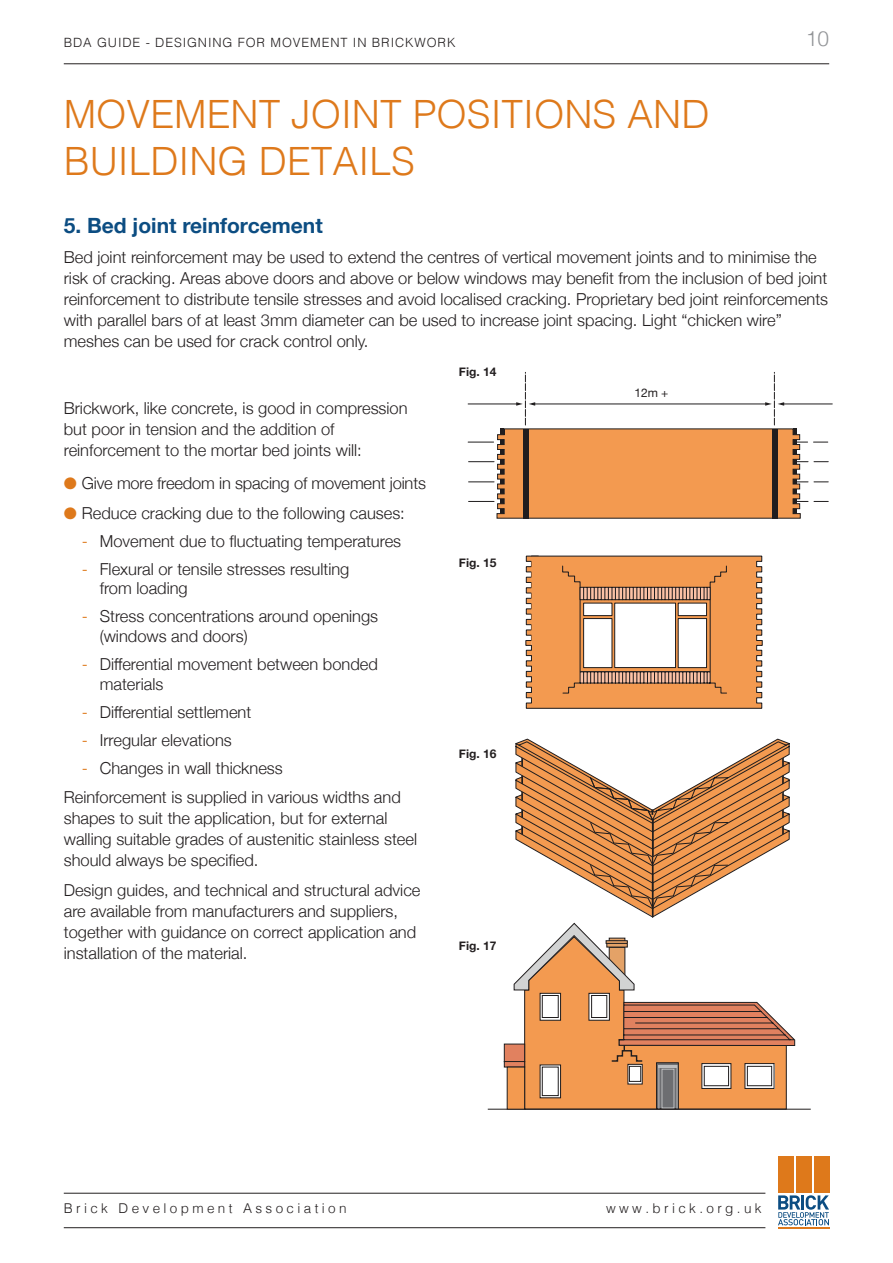
<style>
.page{position:relative;width:893px;height:1263px;background:#fff}
.page>*{position:absolute;margin:0;border:0;box-sizing:border-box;transform-origin:0 0}
.SEB_BIG_HEADER{font:300 39px/46.8px "Helvetica";color:#de791b}
.SEB_B_Sub_Heading{font:700 21px "Helvetica Neue";color:#0c4d82}
.t1{font:300 21px "Helvetica";color:#939598}
.SEB_Body_Copy{font:300 16.5px/21px "Helvetica Neue";color:#231f20}
.t2{font:300 13.5px "Helvetica";letter-spacing:.25em;color:#231f20}
.t3{font:300 12.75px "Helvetica";letter-spacing:.07em;color:#231f20}
.SEB_Body_Copy-2{font:700 12px "Helvetica Neue";color:#231f20}
.movement_Annotation{font:12px "Helvetica Neue";color:#231f20}
.s1{color:#de791b}
</style>
<div class="page">
<hr style="left:64px;top:63px;width:765px;height:1px;background:#231f20">
<hr style="left:64px;top:1227px;width:701px;height:1px;background:#231f20">
<div style="left:814px;top:1156px;width:15px;height:37px;background:#de791b"></div>
<div style="left:796px;top:1156px;width:15px;height:37px;background:#de791b"></div>
<div style="left:778px;top:1156px;width:15px;height:37px;background:#de791b"></div>
<svg style="left:778px;top:1195px;width:51px;height:30px"></svg>
<hr style="left:778px;top:1227px;width:51px;height:2px;background:#de791b">
<hr style="left:64px;top:1193px;width:701px;height:1px;background:#231f20">
<hr style="left:783px;top:403px;width:49px;height:1px;background:#201d1e">
<svg style="left:468px;top:372px;width:360px;height:147px"></svg>
<div style="left:523px;top:429px;width:6px;height:89px;background:#201d1e"></div>
<div style="left:772px;top:429px;width:6px;height:89px;background:#201d1e"></div>
<svg style="left:525px;top:555px;width:238px;height:154px"></svg>
<svg style="left:488px;top:738px;width:323px;height:371px"></svg>
<p class="t3" style="left:64px;top:32px;width:393px">BDA GUIDE - DESIGNING FOR MOVEMENT IN BRICKWORK</p>
<p class="SEB_BIG_HEADER" style="left:64px;top:88px;width:647px">MOVEMENT JOINT POSITIONS AND<br>BUILDING DETAILS</p>
<p class="t1" style="left:806px;top:20px;width:25px">10</p>
<p class="SEB_B_Sub_Heading" style="left:64px;top:209px;width:260px">5. Bed joint reinforcement</p>
<p class="SEB_Body_Copy" style="left:64px;top:245px;width:766px">Bed joint reinforcement may be used to extend the centres of vertical movement joints and to minimise the risk of cracking. Areas above doors and above or below windows may benefit from the inclusion of bed joint reinforcement to distribute tensile stresses and avoid localised cracking. Proprietary bed joint reinforcements with parallel bars of at least 3mm diameter can be used to increase joint spacing. Light “chicken wire” meshes can be used for crack control only.</p>
<p class="SEB_Body_Copy" style="left:64px;top:396px;width:345px">Brickwork, like concrete, is good in compression but poor in tension and the addition of reinforcement to the mortar bed joints will:</p>
<p class="SEB_Body_Copy" style="left:64px;top:472px;width:364px"><span class="s1">●</span> Give more freedom in spacing of movement joints</p>
<p class="SEB_Body_Copy" style="left:64px;top:502px;width:343px"><span class="s1">●</span> Reduce cracking due to the following causes:</p>
<p class="SEB_Body_Copy" style="left:82px;top:530px;width:321px"><span class="s1">-</span> Movement due to fluctuating temperatures</p>
<p class="SEB_Body_Copy" style="left:100px;top:558px;width:251px;line-height:19.5px;text-indent:-18px"><span class="s1">-</span> Flexural or tensile stresses resulting from loading</p>
<p class="SEB_Body_Copy" style="left:100px;top:606px;width:280px;line-height:19.5px;text-indent:-18px"><span class="s1">-</span> Stress concentrations around openings (windows and doors)</p>
<p class="SEB_Body_Copy" style="left:100px;top:653px;width:280px;line-height:19.5px;text-indent:-18px"><span class="s1">-</span> Differential movement between bonded materials</p>
<p class="SEB_Body_Copy" style="left:82px;top:700px;width:171px"><span class="s1">-</span> Differential settlement</p>
<p class="SEB_Body_Copy" style="left:82px;top:728px;width:152px"><span class="s1">-</span> Irregular elevations</p>
<p class="SEB_Body_Copy" style="left:82px;top:756px;width:203px"><span class="s1">-</span> Changes in wall thickness</p>
<p class="SEB_Body_Copy" style="left:64px;top:786px;width:355px">Reinforcement is supplied in various widths and shapes to suit the application, but for external walling suitable grades of austenitic stainless steel should always be specified.</p>
<p class="SEB_Body_Copy" style="left:64px;top:878px;width:358px">Design guides, and technical and structural advice are available from manufacturers and suppliers, together with guidance on correct application and installation of the material.</p>
<p class="SEB_Body_Copy-2" style="left:459px;top:362px;width:39px">Fig. 14</p>
<p class="SEB_Body_Copy-2" style="left:459px;top:553px;width:39px">Fig. 15</p>
<p class="SEB_Body_Copy-2" style="left:459px;top:745px;width:39px">Fig. 16</p>
<p class="SEB_Body_Copy-2" style="left:459px;top:936px;width:39px">Fig. 17</p>
<p class="movement_Annotation" style="left:634px;top:384px;width:36px">12m +</p>
<p class="t2" style="left:64px;top:1196px;width:284px">Brick Development Association</p>
<p class="t2" style="left:606px;top:1196px;width:157px">www.brick.org.uk</p>
</div>
